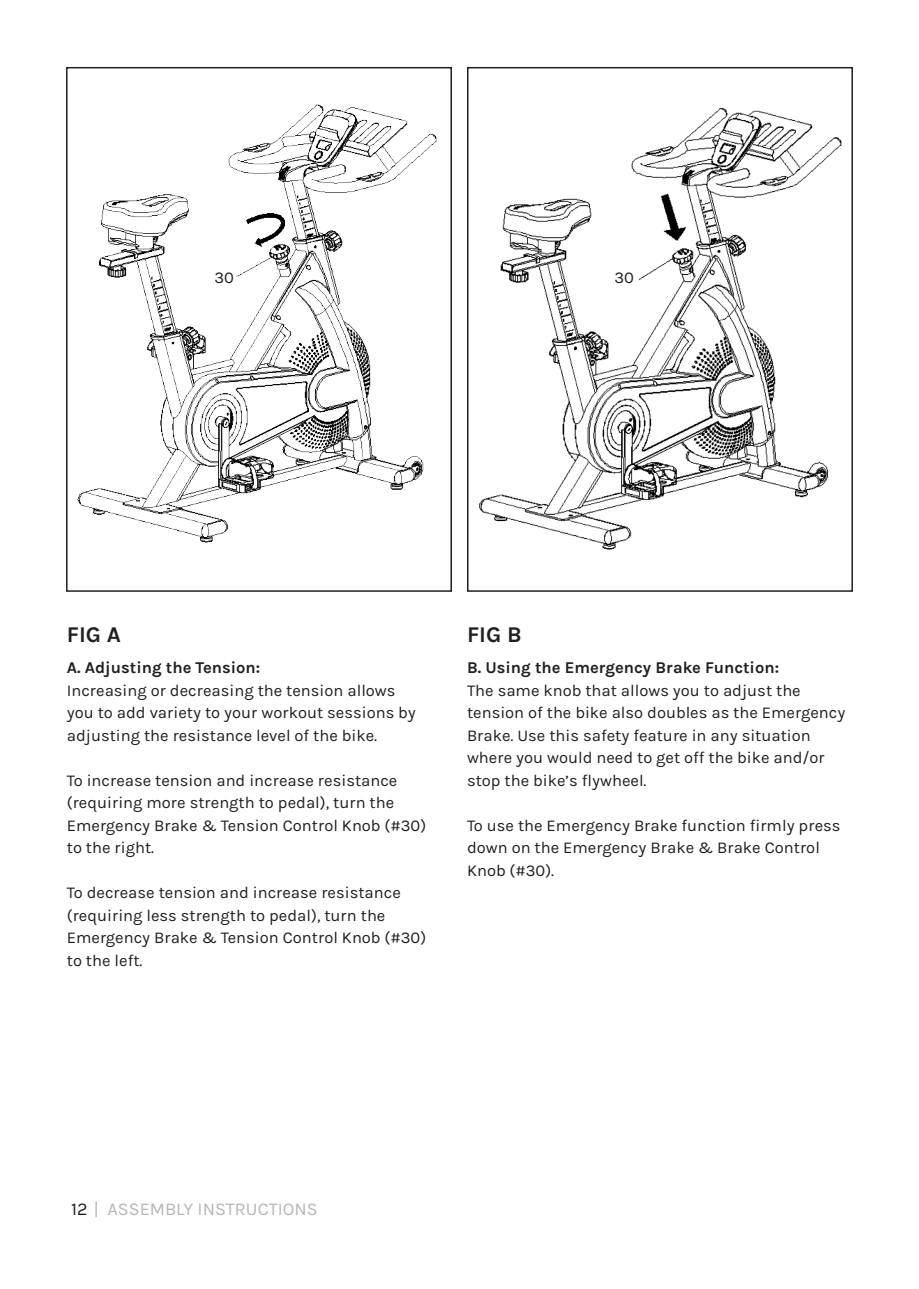
<style>
.page{position:relative;width:919px;height:1289px;background:#fff}
.page>*{position:absolute;margin:0;border:0;box-sizing:border-box;transform-origin:0 0}
.t1{font:700 22.5px "Karla";color:#231f20}
.t2{font:18px "Karla";color:#b6b7bb}
.t3{font:16.5px/22.5px "Karla";color:#231f20}
.t4{font:700 16.5px "Karla";color:#231f20}
.s1{color:#231f20}
</style>
<div class="page">
<img style="left:77px;top:104px;width:360px;height:439px">
<div style="left:66px;top:67px;width:386px;height:525px;border:2px solid #231f20"></div>
<img style="left:479px;top:108px;width:363px;height:442px">
<div style="left:467px;top:67px;width:385px;height:525px;border:2px solid #231f20"></div>
<p class="t3" style="left:214px;top:266px;width:21px">30</p>
<p class="t3" style="left:614px;top:266px;width:21px">30</p>
<p class="t1" style="left:67px;top:622px;width:56px">FIG A</p>
<p class="t1" style="left:467px;top:622px;width:56px">FIG B</p>
<p class="t4" style="left:67px;top:658px;width:195px">A. Adjusting the Tension:</p>
<p class="t3" style="left:67px;top:679px;width:350px">Increasing or decreasing the tension allows you to add variety to your workout sessions by adjusting the resistance level of the bike.</p>
<p class="t3" style="left:67px;top:769px;width:361px">To increase tension and increase resistance (requiring more strength to pedal), turn the Emergency Brake &amp; Tension Control Knob (#30) to the right.</p>
<p class="t3" style="left:67px;top:881px;width:361px">To decrease tension and increase resistance (requiring less strength to pedal), turn the Emergency Brake &amp; Tension Control Knob (#30) to the left.</p>
<p class="t4" style="left:467px;top:658px;width:313px">B. Using the Emergency Brake Function:</p>
<p class="t3" style="left:467px;top:679px;width:380px">The same knob that allows you to adjust the tension of the bike also doubles as the Emergency</p>
<p class="t3" style="left:467px;top:724px;width:359px">Brake. Use this safety feature in any situation where you would need to get off the bike and/or</p>
<p class="t3" style="left:467px;top:769px;width:181px">stop the bike’s flywheel.</p>
<p class="t3" style="left:467px;top:814px;width:375px">To use the Emergency Brake function firmly press down on the Emergency Brake &amp; Brake Control<br>Knob (#30).</p>
<p class="t2" style="left:71px;top:1198px;width:248px"><span class="s1">12</span> | ASSEMBLY INSTRUCTIONS</p>
</div>
